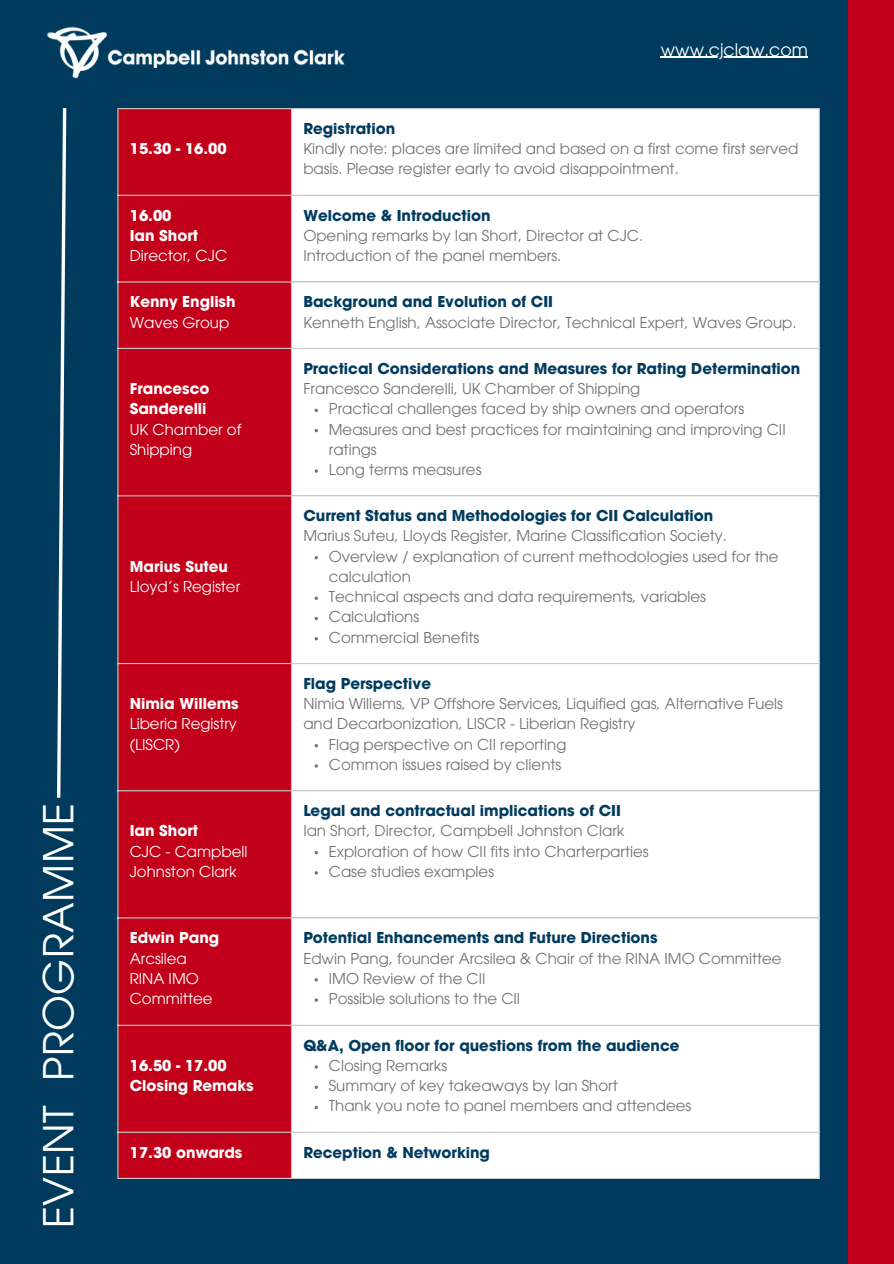
<style>
.page{position:relative;width:894px;height:1264px;background:#fff}
.page>*{position:absolute;margin:0;border:0;box-sizing:border-box;transform-origin:0 0}
.t1{font:41.25px "ITC Avant Garde Pro";letter-spacing:.01em;color:#fff}
.t2{font:17.25px "ITC Avant Garde Pro";color:#fff}
.t3{font:15px/20.2px "ITC Avant Garde Pro";color:#737373}
.t4{font:700 15px "ITC Avant Garde Pro";color:#003b5e}
.t5{font:700 15px/20.2px "ITC Avant Garde Pro";color:#fff}
.t6{font:15px/20.2px "ITC Avant Garde Pro";color:#fff}
</style>
<div class="page">
<div style="left:0;top:0;width:893px;height:1263px;background:#003b5e"></div>
<svg style="left:57px;top:108px;width:10px;height:690px"></svg>
<img style="left:47px;top:27px;width:298px;height:52px">
<div style="left:847px;top:0;width:46px;height:1263px;background:#c20019"></div>
<div style="left:118px;top:109px;width:173px;height:1068px;background:#c20019"></div>
<div style="left:292px;top:109px;width:526px;height:1068px;background:#fff"></div>
<svg style="left:314px;top:408px;width:4px;height:4px"></svg>
<svg style="left:314px;top:429px;width:4px;height:3px"></svg>
<svg style="left:314px;top:469px;width:4px;height:4px"></svg>
<svg style="left:314px;top:556px;width:4px;height:3px"></svg>
<svg style="left:314px;top:596px;width:4px;height:4px"></svg>
<svg style="left:314px;top:617px;width:4px;height:3px"></svg>
<svg style="left:314px;top:637px;width:4px;height:3px"></svg>
<svg style="left:314px;top:744px;width:4px;height:3px"></svg>
<svg style="left:314px;top:764px;width:4px;height:3px"></svg>
<svg style="left:314px;top:851px;width:4px;height:3px"></svg>
<svg style="left:314px;top:871px;width:4px;height:3px"></svg>
<svg style="left:314px;top:978px;width:4px;height:3px"></svg>
<svg style="left:314px;top:998px;width:4px;height:3px"></svg>
<svg style="left:314px;top:1065px;width:4px;height:3px"></svg>
<svg style="left:314px;top:1085px;width:4px;height:3px"></svg>
<svg style="left:314px;top:1105px;width:4px;height:4px"></svg>
<hr style="left:117px;top:109px;width:1px;height:1068px;background:#ccc">
<hr style="left:291px;top:109px;width:1px;height:1068px;background:#ccc">
<hr style="left:818px;top:109px;width:1px;height:1068px;background:#ccc">
<hr style="left:117px;top:108px;width:702px;height:1px;background:#ccc">
<hr style="left:117px;top:195px;width:702px;height:1px;background:#ccc">
<hr style="left:117px;top:281px;width:702px;height:1px;background:#ccc">
<hr style="left:117px;top:348px;width:702px;height:1px;background:#ccc">
<hr style="left:117px;top:495px;width:702px;height:1px;background:#ccc">
<hr style="left:117px;top:663px;width:702px;height:1px;background:#ccc">
<hr style="left:117px;top:790px;width:702px;height:1px;background:#ccc">
<hr style="left:117px;top:917px;width:702px;height:1px;background:#ccc">
<hr style="left:117px;top:1024px;width:702px;height:1px;background:#ccc">
<hr style="left:117px;top:1131px;width:702px;height:1px;background:#ccc">
<hr style="left:117px;top:1177px;width:702px;height:1px;background:#ccc">
<hr style="left:660px;top:57px;width:147px;height:1px;background:#fff">
<p class="t1" style="left:43px;top:1228px;width:427px;rotate:-90deg">EVENT PROGRAMME</p>
<p class="t5" style="left:130px;top:140px;width:99px">15.30 - 16.00</p>
<p class="t5" style="left:130px;top:207px;width:43px">16.00</p>
<p class="t5" style="left:130px;top:227px;width:70px">Ian Short</p>
<p class="t6" style="left:130px;top:247px;width:99px">Director, CJC</p>
<p class="t5" style="left:130px;top:293px;width:107px">Kenny English</p>
<p class="t6" style="left:130px;top:314px;width:101px">Waves Group</p>
<p class="t5" style="left:130px;top:380px;width:81px">Francesco<br>Sanderelli</p>
<p class="t6" style="left:130px;top:421px;width:113px">UK Chamber of<br>Shipping</p>
<p class="t5" style="left:130px;top:558px;width:100px">Marius Suteu</p>
<p class="t6" style="left:130px;top:578px;width:112px">Lloyd’s Register</p>
<p class="t5" style="left:130px;top:695px;width:110px">Nimia Willems</p>
<p class="t6" style="left:130px;top:715px;width:109px">Liberia Registry</p>
<p class="t6" style="left:130px;top:736px;width:52px">(LISCR)</p>
<p class="t5" style="left:130px;top:822px;width:70px">Ian Short</p>
<p class="t6" style="left:130px;top:842px;width:119px">CJC - Campbell<br>Johnston Clark</p>
<p class="t5" style="left:130px;top:929px;width:91px">Edwin Pang</p>
<p class="t6" style="left:130px;top:949px;width:59px">Arcsilea</p>
<p class="t6" style="left:130px;top:970px;width:84px">RINA IMO<br>Committee</p>
<p class="t5" style="left:130px;top:1057px;width:99px">16.50 - 17.00</p>
<p class="t5" style="left:130px;top:1077px;width:125px">Closing Remaks</p>
<p class="t2" style="left:660px;top:43px;width:148px">www.cjclaw.com</p>
<h1 class="t4" style="left:303px;top:123px;width:93px">Registration</h1>
<p class="t3" style="left:303px;top:140px;width:496px">Kindly note: places are limited and based on a first come first served basis. Please register early to avoid disappointment.</p>
<p class="t4" style="left:303px;top:209px;width:189px">Welcome &amp; Introduction</p>
<p class="t3" style="left:303px;top:227px;width:341px">Opening remarks by Ian Short, Director at CJC.</p>
<p class="t3" style="left:303px;top:247px;width:259px">Introduction of the panel members.</p>
<p class="t4" style="left:303px;top:296px;width:251px">Background and Evolution of CII</p>
<p class="t3" style="left:303px;top:314px;width:494px">Kenneth English, Associate Director, Technical Expert, Waves Group.</p>
<p class="t4" style="left:303px;top:362px;width:498px">Practical Considerations and Measures for Rating Determination</p>
<p class="t3" style="left:303px;top:380px;width:338px">Francesco Sanderelli, UK Chamber of Shipping</p>
<p class="t3" style="left:329px;top:400px;width:417px">Practical challenges faced by ship owners and operators</p>
<p class="t3" style="left:329px;top:421px;width:458px">Measures and best practices for maintaining and improving CII ratings</p>
<p class="t3" style="left:329px;top:461px;width:154px">Long terms measures</p>
<p class="t4" style="left:303px;top:510px;width:411px">Current Status and Methodologies for CII Calculation</p>
<p class="t3" style="left:303px;top:527px;width:425px">Marius Suteu, Lloyds Register, Marine Classification Society.</p>
<p class="t3" style="left:329px;top:548px;width:451px">Overview / explanation of current methodologies used for the calculation</p>
<p class="t3" style="left:329px;top:588px;width:378px">Technical aspects and data requirements, variables</p>
<p class="t3" style="left:329px;top:608px;width:92px">Calculations</p>
<p class="t3" style="left:329px;top:629px;width:152px">Commercial Benefits</p>
<p class="t4" style="left:303px;top:677px;width:129px">Flag Perspective</p>
<p class="t3" style="left:303px;top:695px;width:481px">Nimia Willems, VP Offshore Services, Liquified gas, Alternative Fuels and Decarbonization, LISCR - Liberian Registry</p>
<p class="t3" style="left:329px;top:736px;width:239px">Flag perspective on CII reporting</p>
<p class="t3" style="left:329px;top:756px;width:234px">Common issues raised by clients</p>
<p class="t4" style="left:303px;top:805px;width:319px">Legal and contractual implications of CII</p>
<p class="t3" style="left:303px;top:822px;width:322px">Ian Short, Director, Campbell Johnston Clark</p>
<p class="t3" style="left:329px;top:842px;width:321px">Exploration of how CII fits into Charterparties</p>
<p class="t3" style="left:329px;top:863px;width:167px">Case studies examples</p>
<p class="t4" style="left:303px;top:932px;width:355px">Potential Enhancements and Future Directions</p>
<p class="t3" style="left:303px;top:949px;width:480px">Edwin Pang, founder Arcsilea &amp; Chair of the RINA IMO Committee</p>
<p class="t3" style="left:329px;top:970px;width:158px">IMO Review of the CII</p>
<p class="t3" style="left:329px;top:990px;width:193px">Possible solutions to the CII</p>
<p class="t4" style="left:303px;top:1039px;width:377px">Q&amp;A, Open floor for questions from the audience</p>
<p class="t3" style="left:329px;top:1057px;width:120px">Closing Remarks</p>
<p class="t3" style="left:329px;top:1077px;width:290px">Summary of key takeaways by Ian Short</p>
<p class="t3" style="left:329px;top:1097px;width:364px">Thank you note to panel members and attendees</p>
<p class="t5" style="left:130px;top:1143px;width:114px">17.30 onwards</p>
<p class="t4" style="left:303px;top:1146px;width:188px">Reception &amp; Networking</p>
</div>
